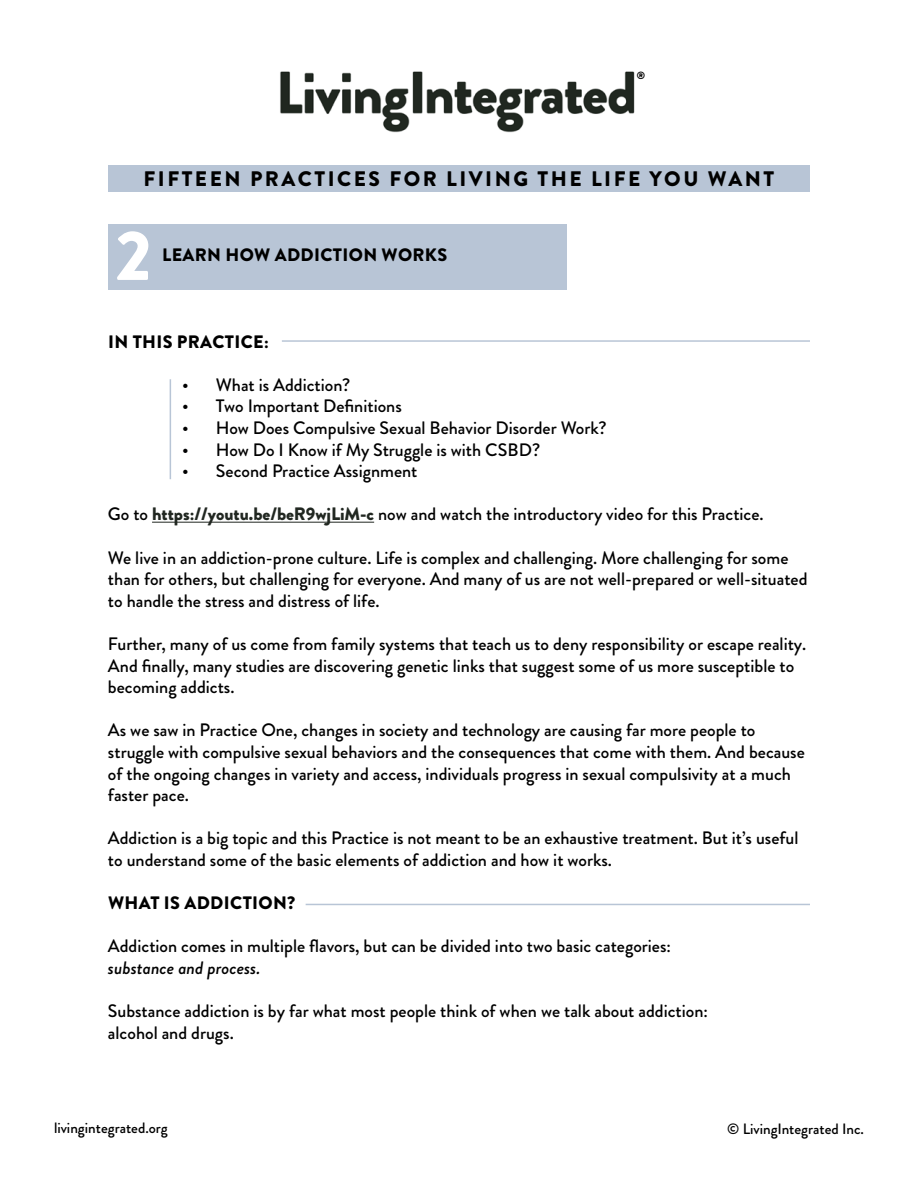
<style>
.page{position:relative;width:918px;height:1188px;background:#fff}
.page>*{position:absolute;margin:0;border:0;box-sizing:border-box;transform-origin:0 0}
.t1{font:900 70.5px "Brandon Grotesque";color:#fff}
.t2{font:900 21px "Brandon Grotesque";letter-spacing:.12em;color:#000}
.t3{font:500 18px/21.6px "Brandon Grotesque";color:#000}
.t4{font:900 18px "Brandon Grotesque";letter-spacing:.02em;color:#000}
.t5{font:italic 500 18px "Brandon Grotesque";color:#000}
.t6{font:500 15px "Brandon Grotesque";color:#000}
.t7{font:900 10.5px "Brandon Grotesque";color:#000}
.s1{font-weight:900;color:#212721}
</style>
<div class="page">
<div style="left:108px;top:165px;width:702px;height:27px;background:#b8c5d6"></div>
<div style="left:108px;top:224px;width:459px;height:66px;background:#b8c5d6"></div>
<hr style="left:152px;top:522px;width:222px;height:1px;background:#212721">
<img style="left:280px;top:71px;width:355px;height:62px">
<hr style="left:282px;top:340px;width:528px;height:2px;background:#b8c5d6">
<hr style="left:306px;top:904px;width:504px;height:1px;background:#b8c5d6">
<hr style="left:170px;top:379px;width:1px;height:100px;background:#b8c5d6">
<p class="t7" style="left:637px;top:68px;width:10px">®</p>
<p class="t2" style="left:144px;top:164px;width:632px">FIFTEEN PRACTICES FOR LIVING THE LIFE YOU WANT</p>
<h1 class="t1" style="left:116px;top:206px;width:38px">2</h1>
<p class="t4" style="left:162px;top:242px;width:287px">LEARN HOW ADDICTION WORKS</p>
<p class="t4" style="left:108px;top:329px;width:162px">IN THIS PRACTICE:</p>
<p class="t3" style="left:182px;top:374px;width:170px">• What is Addiction?</p>
<p class="t3" style="left:182px;top:396px;width:221px">• Two Important Definitions</p>
<p class="t3" style="left:182px;top:417px;width:426px">• How Does Compulsive Sexual Behavior Disorder Work?</p>
<p class="t3" style="left:182px;top:439px;width:359px">• How Do I Know if My Struggle is with CSBD?</p>
<p class="t3" style="left:182px;top:460px;width:237px">• Second Practice Assignment</p>
<p class="t3" style="left:108px;top:504px;width:657px">Go to <span class="s1">https://youtu.be/beR9wjLiM-c</span> now and watch the introductory video for this Practice.</p>
<p class="t3" style="left:108px;top:547px;width:701px">We live in an addiction-prone culture. Life is complex and challenging. More challenging for some than for others, but challenging for everyone. And many of us are not well-prepared or well-situated to handle the stress and distress of life.</p>
<p class="t3" style="left:108px;top:633px;width:700px">Further, many of us come from family systems that teach us to deny responsibility or escape reality.<br>And finally, many studies are discovering genetic links that suggest some of us more susceptible to becoming addicts.</p>
<p class="t3" style="left:108px;top:720px;width:698px">As we saw in Practice One, changes in society and technology are causing far more people to struggle with compulsive sexual behaviors and the consequences that come with them. And because of the ongoing changes in variety and access, individuals progress in sexual compulsivity at a much faster pace.</p>
<p class="t3" style="left:108px;top:828px;width:692px">Addiction is a big topic and this Practice is not meant to be an exhaustive treatment. But it’s useful to understand some of the basic elements of addiction and how it works.</p>
<p class="t4" style="left:108px;top:890px;width:189px">WHAT IS ADDICTION?</p>
<p class="t3" style="left:108px;top:936px;width:564px">Addiction comes in multiple flavors, but can be divided into two basic categories:</p>
<p class="t5" style="left:108px;top:955px;width:154px">substance and process.</p>
<p class="t3" style="left:108px;top:1000px;width:601px">Substance addiction is by far what most people think of when we talk about addiction: alcohol and drugs.</p>
<p class="t6" style="left:54px;top:1118px;width:115px">livingintegrated.org</p>
<p class="t6" style="left:727px;top:1118px;width:138px">© LivingIntegrated Inc.</p>
</div>
